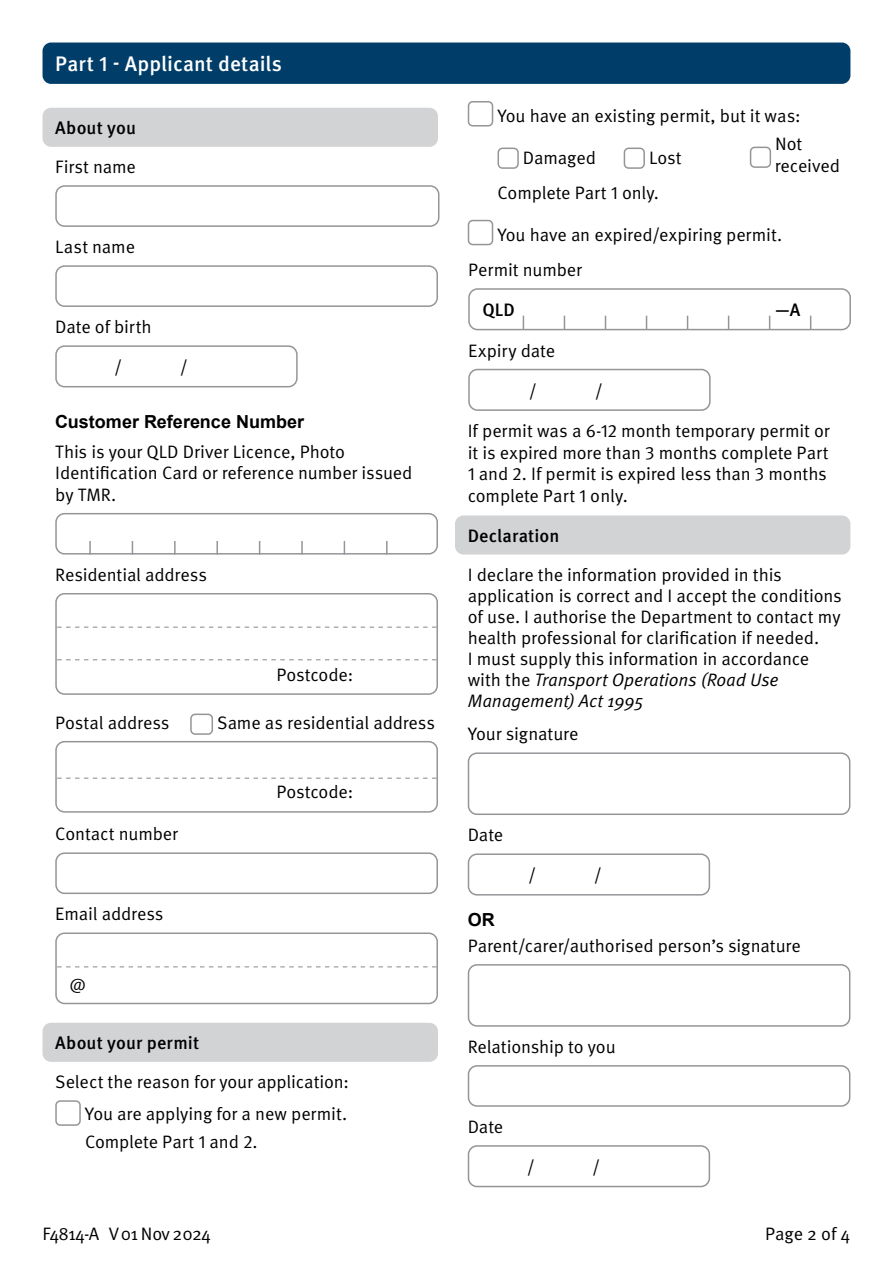
<style>
.page{position:relative;width:893px;height:1263px;background:#fff}
.page>*{position:absolute;margin:0;border:0;box-sizing:border-box;transform-origin:0 0}
.t1{font:500 21px "Meta Pro";color:#fff}
.t2{font:18px/21.6px "Meta Pro Norm";letter-spacing:-.01em;color:#000}
.t3{font:18px/21px "Meta Pro Norm Ita";letter-spacing:-.01em;color:#000}
.t4{font:500 18px "Meta Pro";letter-spacing:.005em;color:#000}
.t5{font:700 18px "Arial";color:#000}
.t6{font:18px "Meta Pro Norm";letter-spacing:-.045em;color:#000}
.s1{font-family:"Meta Pro Norm"}
</style>
<div class="page">
<div style="left:43px;top:43px;width:807px;height:41px;background:#003e69;border-radius:9px"></div>
<div style="left:43px;top:108px;width:395px;height:39px;background:#d1d3d4;border-radius:9px"></div>
<div style="left:55px;top:185px;width:384px;height:42px;border:2px solid #939598;border-radius:9px"></div>
<div style="left:55px;top:265px;width:383px;height:42px;border:2px solid #939598;border-radius:9px"></div>
<div style="left:55px;top:513px;width:383px;height:41px;border:2px solid #939598;border-radius:9px"></div>
<div style="left:55px;top:593px;width:383px;height:102px;border:2px solid #939598;border-radius:9px"></div>
<svg style="left:57px;top:627px;width:379px;height:1px"></svg>
<svg style="left:89px;top:541px;width:2px;height:13px"></svg>
<svg style="left:132px;top:541px;width:1px;height:13px"></svg>
<svg style="left:174px;top:541px;width:2px;height:13px"></svg>
<svg style="left:216px;top:541px;width:2px;height:13px"></svg>
<svg style="left:259px;top:541px;width:1px;height:13px"></svg>
<svg style="left:301px;top:541px;width:2px;height:13px"></svg>
<svg style="left:344px;top:541px;width:1px;height:13px"></svg>
<svg style="left:386px;top:541px;width:2px;height:13px"></svg>
<svg style="left:57px;top:659px;width:379px;height:1px"></svg>
<div style="left:190px;top:714px;width:23px;height:21px;border:2px solid #939598;border-radius:4px"></div>
<div style="left:55px;top:741px;width:383px;height:72px;border:2px solid #939598;border-radius:9px"></div>
<svg style="left:57px;top:778px;width:379px;height:1px"></svg>
<div style="left:55px;top:852px;width:383px;height:42px;border:2px solid #939598;border-radius:9px"></div>
<div style="left:55px;top:932px;width:383px;height:72px;border:2px solid #939598;border-radius:9px"></div>
<svg style="left:57px;top:966px;width:379px;height:1px"></svg>
<div style="left:43px;top:1023px;width:395px;height:39px;background:#d1d3d4;border-radius:9px"></div>
<div style="left:468px;top:101px;width:25px;height:26px;border:2px solid #939598;border-radius:4px"></div>
<div style="left:468px;top:220px;width:25px;height:25px;border:2px solid #939598;border-radius:4px"></div>
<div style="left:55px;top:1100px;width:26px;height:26px;border:2px solid #939598;border-radius:4px"></div>
<div style="left:497px;top:148px;width:22px;height:21px;border:2px solid #939598;border-radius:4px"></div>
<div style="left:624px;top:148px;width:21px;height:21px;border:2px solid #939598;border-radius:4px"></div>
<div style="left:750px;top:147px;width:21px;height:21px;border:2px solid #939598;border-radius:4px"></div>
<div style="left:455px;top:515px;width:395px;height:39px;background:#d1d3d4;border-radius:9px"></div>
<div style="left:468px;top:752px;width:382px;height:63px;border:2px solid #939598;border-radius:9px"></div>
<div style="left:55px;top:345px;width:243px;height:42px;border:2px solid #939598;border-radius:9px"></div>
<div style="left:468px;top:369px;width:243px;height:42px;border:2px solid #939598;border-radius:9px"></div>
<div style="left:468px;top:288px;width:383px;height:42px;border:2px solid #939598;border-radius:9px"></div>
<svg style="left:523px;top:316px;width:1px;height:13px"></svg>
<svg style="left:564px;top:316px;width:1px;height:13px"></svg>
<svg style="left:605px;top:316px;width:1px;height:13px"></svg>
<svg style="left:646px;top:316px;width:1px;height:13px"></svg>
<svg style="left:687px;top:316px;width:1px;height:13px"></svg>
<svg style="left:728px;top:316px;width:1px;height:13px"></svg>
<svg style="left:769px;top:316px;width:1px;height:13px"></svg>
<svg style="left:810px;top:316px;width:1px;height:13px"></svg>
<div style="left:468px;top:853px;width:242px;height:42px;border:2px solid #939598;border-radius:9px"></div>
<div style="left:468px;top:964px;width:382px;height:63px;border:2px solid #939598;border-radius:9px"></div>
<div style="left:468px;top:1065px;width:382px;height:42px;border:2px solid #939598;border-radius:9px"></div>
<div style="left:468px;top:1145px;width:242px;height:42px;border:2px solid #939598;border-radius:9px"></div>
<p class="t1" style="left:55px;top:48px;width:228px">Part 1 - Applicant details</p>
<p class="t4" style="left:55px;top:114px;width:82px">About you</p>
<p class="t2" style="left:55px;top:155px;width:82px">First name</p>
<p class="t2" style="left:55px;top:235px;width:81px">Last name</p>
<p class="t2" style="left:55px;top:315px;width:98px">Date of birth</p>
<p class="t2" style="left:114px;top:355px;width:10px">/</p>
<p class="t2" style="left:180px;top:355px;width:10px">/</p>
<p class="t5" style="left:55px;top:408px;width:250px">Customer Reference Number</p>
<p class="t2" style="left:55px;top:439px;width:359px">This is your QLD Driver Licence, Photo<br>Identification Card or reference number issued by TMR.</p>
<p class="t2" style="left:55px;top:563px;width:153px">Residential address</p>
<p class="t2" style="left:277px;top:662px;width:78px">Postcode:</p>
<p class="t2" style="left:55px;top:711px;width:116px">Postal address</p>
<p class="t2" style="left:217px;top:711px;width:219px">Same as residential address</p>
<p class="t2" style="left:55px;top:822px;width:124px">Contact number</p>
<p class="t2" style="left:55px;top:902px;width:110px">Email address</p>
<p class="t2" style="left:70px;top:972px;width:18px">@</p>
<p class="t4" style="left:55px;top:1029px;width:145px">About your permit</p>
<p class="t2" style="left:277px;top:780px;width:78px">Postcode:</p>
<p class="t2" style="left:55px;top:1065px;width:295px;line-height:32.2px;text-align:right">Select the reason for your application:<br>You are applying for a new permit.</p>
<p class="t2" style="left:85px;top:1130px;width:174px">Complete Part 1 and 2.</p>
<p class="t2" style="left:497px;top:104px;width:305px">You have an existing permit, but it was:</p>
<p class="t2" style="left:523px;top:146px;width:75px">Damaged</p>
<p class="t2" style="left:649px;top:146px;width:34px">Lost</p>
<p class="t2" style="left:775px;top:132px;width:67px">Not received</p>
<p class="t2" style="left:497px;top:181px;width:163px">Complete Part 1 only.</p>
<p class="t2" style="left:497px;top:223px;width:286px">You have an expired/expiring permit.</p>
<p class="t2" style="left:468px;top:258px;width:115px">Permit number</p>
<p class="t4" style="left:482px;top:296px;width:34px">QLD</p>
<p class="t4" style="left:775px;top:296px;width:27px">—A</p>
<p class="t2" style="left:468px;top:338px;width:88px">Expiry date</p>
<p class="t2" style="left:529px;top:378px;width:10px">/</p>
<p class="t2" style="left:595px;top:378px;width:10px">/</p>
<p class="t2" style="left:468px;top:419px;width:363px">If permit was a 6-12 month temporary permit or it is expired more than 3 months complete Part 1 and 2. If permit is expired less than 3 months complete Part 1 only.</p>
<p class="t4" style="left:468px;top:522px;width:93px">Declaration</p>
<p class="t2" style="left:468px;top:563px;width:376px;line-height:21px">I declare the information provided in this application is correct and I accept the conditions of use. I authorise the Department to contact my health professional for clarification if needed.<br>I must supply this information in accordance</p>
<p class="t3" style="left:468px;top:668px;width:312px"><span class="s1">with the</span> Transport Operations (Road Use<br>Management) Act 1995</p>
<p class="t2" style="left:468px;top:722px;width:112px">Your signature</p>
<p class="t2" style="left:468px;top:823px;width:37px">Date</p>
<p class="t2" style="left:528px;top:863px;width:10px">/</p>
<p class="t2" style="left:594px;top:863px;width:10px">/</p>
<p class="t5" style="left:468px;top:907px;width:29px">OR</p>
<p class="t2" style="left:468px;top:934px;width:335px">Parent/carer/authorised person’s signature</p>
<p class="t2" style="left:468px;top:1035px;width:150px">Relationship to you</p>
<p class="t2" style="left:468px;top:1115px;width:37px">Date</p>
<p class="t2" style="left:527px;top:1155px;width:10px">/</p>
<p class="t2" style="left:592px;top:1155px;width:10px">/</p>
<p class="t6" style="left:42px;top:1220px;width:170px">F4814-A V01 Nov 2024</p>
<p class="t2" style="left:765px;top:1222px;width:87px">Page 2 of 4</p>
</div>
